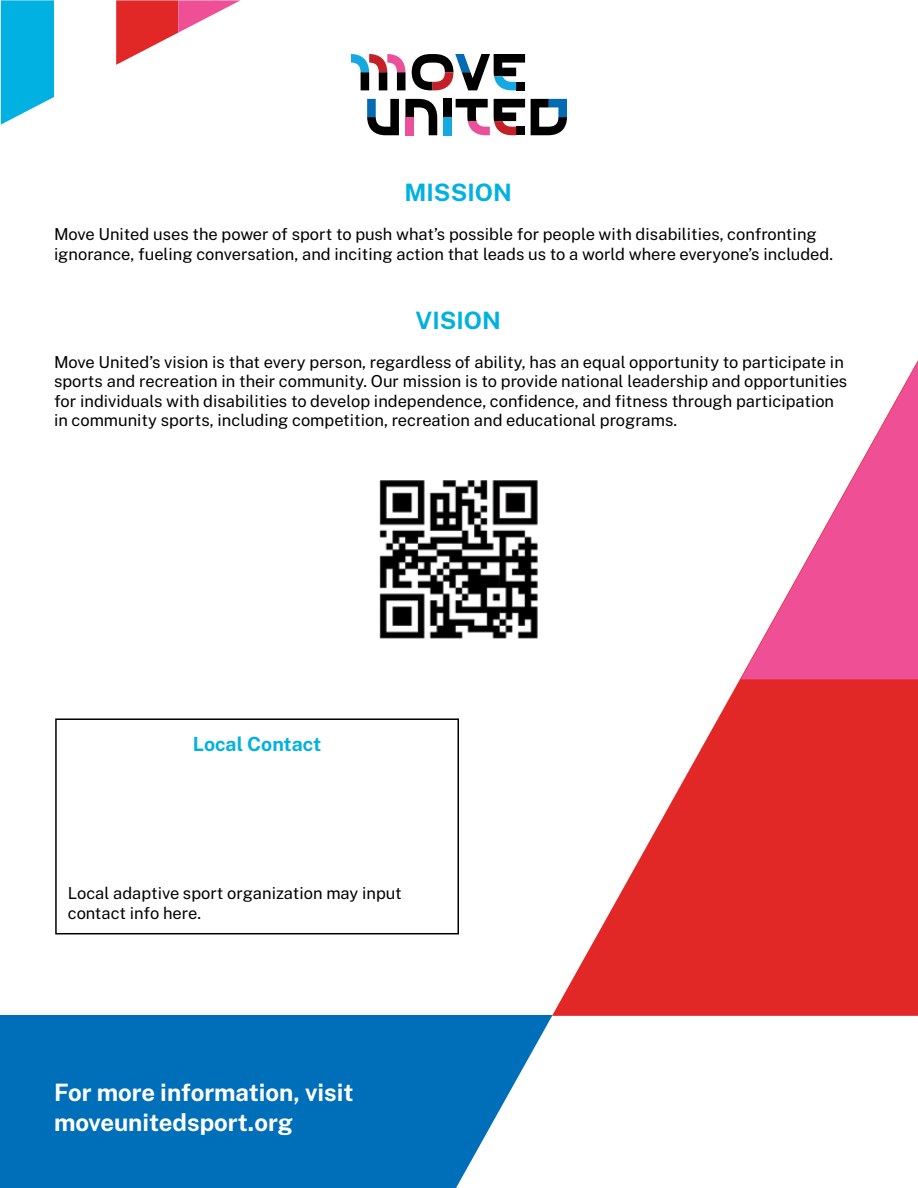
<style>
.page{position:relative;width:918px;height:1188px;background:#fff}
.page>*{position:absolute;margin:0;border:0;box-sizing:border-box;transform-origin:0 0}
.t1{font:700 24px/30px "Public Sans";color:#fff}
.t2{font:700 24px "Public Sans";color:#00b1e1}
.t3{font:700 19.5px "Public Sans";color:#00b1e1}
.t4{font:16.5px/19.6px "Public Sans";color:#000}
</style>
<div class="page">
<div style="left:0;top:1016px;width:889px;height:172px;background:#006fba"></div>
<svg style="left:456px;top:934px;width:433px;height:254px;fill:#fff"></svg>
<svg style="left:552px;top:360px;width:366px;height:656px"></svg>
<svg style="left:741px;top:362px;width:177px;height:317px;fill:#ef5095"></svg>
<div style="left:444px;top:99px;width:8px;height:18px;background:#000"></div>
<div style="left:444px;top:117px;width:8px;height:18px;background:#15a9e1"></div>
<svg style="left:405px;top:99px;width:32px;height:36px"></svg>
<div style="left:405px;top:117px;width:9px;height:18px;background:#eb519b"></div>
<svg style="left:531px;top:99px;width:36px;height:36px"></svg>
<svg style="left:367px;top:99px;width:32px;height:36px"></svg>
<svg style="left:412px;top:54px;width:113px;height:36px"></svg>
<svg style="left:351px;top:54px;width:55px;height:36px"></svg>
<svg style="left:456px;top:99px;width:69px;height:36px"></svg>
<svg style="left:1px;top:0;width:240px;height:125px"></svg>
<img style="left:379px;top:480px;width:159px;height:159px">
<div style="left:55px;top:718px;width:404px;height:216px;border:2px solid #000"></div>
<h1 class="t2" style="left:405px;top:175px;width:109px">MISSION</h1>
<p class="t4" style="left:54px;top:223px;width:781px">Move United uses the power of sport to push what’s possible for people with disabilities, confronting ignorance, fueling conversation, and inciting action that leads us to a world where everyone’s included.</p>
<h1 class="t2" style="left:416px;top:302px;width:87px">VISION</h1>
<p class="t4" style="left:54px;top:351px;width:795px">Move United’s vision is that every person, regardless of ability, has an equal opportunity to participate in sports and recreation in their community. Our mission is to provide national leadership and opportunities for individuals with disabilities to develop independence, confidence, and fitness through participation in community sports, including competition, recreation and educational programs.</p>
<p class="t3" style="left:193px;top:729px;width:130px">Local Contact</p>
<p class="t4" style="left:68px;top:882px;width:336px">Local adaptive sport organization may input contact info here.</p>
<h1 class="t1" style="left:54px;top:1076px;width:301px">For more information, visit moveunitedsport.org</h1>
</div>
